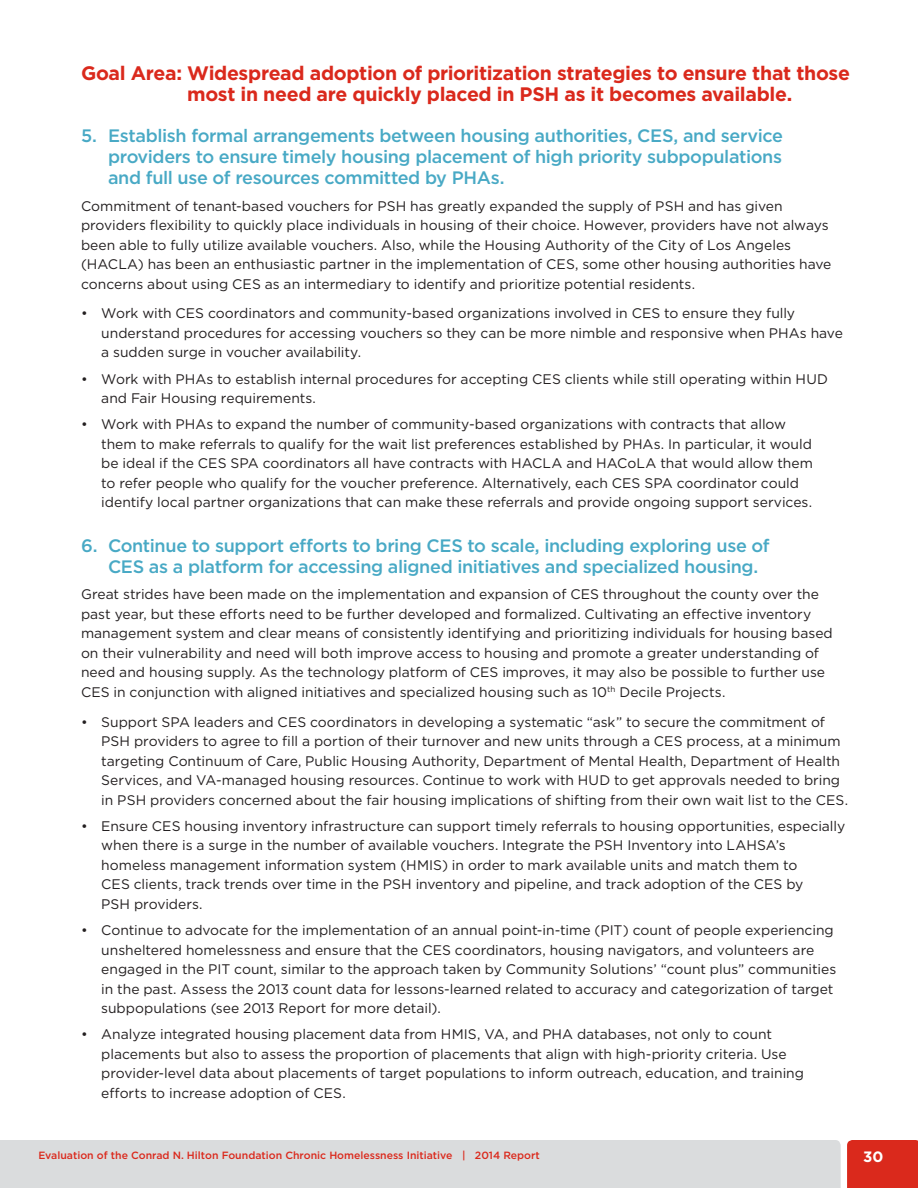
<style>
.page{position:relative;width:918px;height:1188px;background:#fff}
.page>*{position:absolute;margin:0;border:0;box-sizing:border-box;transform-origin:0 0}
.Head_F{font:700 19.5px/21px "Gotham";letter-spacing:-.02em;color:#da291c}
.Head_F-2{font:500 18px/21px "Gotham";letter-spacing:-.02em;color:#48a9c5;text-align:justify}
.t1{font:700 15px "Gotham";color:#fff}
.bullet{font:13.8px/19.5px "Gotham";color:#231f20}
.bullet_last{font:13.8px/19.5px "Gotham";color:#231f20}
.t2{font:500 10.5px "Gotham";color:#da291c}
</style>
<div class="page">
<div style="left:847px;top:1140px;width:71px;height:48px;background:#da291c"></div>
<div style="left:0;top:1140px;width:841px;height:48px;background:#dadcdd"></div>
<p class="Head_F" style="left:187px;top:63px;width:664px;text-indent:-106px">Goal Area: Widespread adoption of prioritization strategies to ensure that those most in need are quickly placed in PSH as it becomes available.</p>
<p class="Head_F-2" style="left:108px;top:125px;width:676px;text-indent:-27px">5. Establish formal arrangements between housing authorities, CES, and service providers to ensure timely housing placement of high priority subpopulations and full use of resources committed by PHAs.</p>
<p class="bullet" style="left:81px;top:196px;width:752px">Commitment of tenant-based vouchers for PSH has greatly expanded the supply of PSH and has given providers flexibility to quickly place individuals in housing of their choice. However, providers have not always been able to fully utilize available vouchers. Also, while the Housing Authority of the City of Los Angeles (HACLA) has been an enthusiastic partner in the implementation of CES, some other housing authorities have concerns about using CES as an intermediary to identify and prioritize potential residents.</p>
<p class="bullet" style="left:101px;top:303px;width:743px;text-indent:-20px">• Work with CES coordinators and community-based organizations involved in CES to ensure they fully understand procedures for accessing vouchers so they can be more nimble and responsive when PHAs have a sudden surge in voucher availability.</p>
<p class="bullet" style="left:101px;top:369px;width:728px;text-indent:-20px">• Work with PHAs to establish internal procedures for accepting CES clients while still operating within HUD and Fair Housing requirements.</p>
<p class="bullet_last" style="left:101px;top:414px;width:713px;text-indent:-20px">• Work with PHAs to expand the number of community-based organizations with contracts that allow them to make referrals to qualify for the wait list preferences established by PHAs. In particular, it would be ideal if the CES SPA coordinators all have contracts with HACLA and HACoLA that would allow them to refer people who qualify for the voucher preference. Alternatively, each CES SPA coordinator could identify local partner organizations that can make these referrals and provide ongoing support services.</p>
<p class="Head_F-2" style="left:108px;top:535px;width:663px;text-indent:-27px">6. Continue to support efforts to bring CES to scale, including exploring use of<br>CES as a platform for accessing aligned initiatives and specialized housing.</p>
<p class="bullet" style="left:81px;top:584px;width:753px">Great strides have been made on the implementation and expansion of CES throughout the county over the past year, but these efforts need to be further developed and formalized. Cultivating an effective inventory management system and clear means of consistently identifying and prioritizing individuals for housing based on their vulnerability and need will both improve access to housing and promote a greater understanding of need and housing supply. As the technology platform of CES improves, it may also be possible to further use CES in conjunction with aligned initiatives and specialized housing such as 10<sup>th</sup> Decile Projects.</p>
<p class="bullet" style="left:101px;top:712px;width:748px;text-indent:-20px">• Support SPA leaders and CES coordinators in developing a systematic “ask” to secure the commitment of PSH providers to agree to fill a portion of their turnover and new units through a CES process, at a minimum targeting Continuum of Care, Public Housing Authority, Department of Mental Health, Department of Health Services, and VA-managed housing resources. Continue to work with HUD to get approvals needed to bring in PSH providers concerned about the fair housing implications of shifting from their own wait list to the CES.</p>
<p class="bullet" style="left:101px;top:816px;width:746px;text-indent:-20px">• Ensure CES housing inventory infrastructure can support timely referrals to housing opportunities, especially when there is a surge in the number of available vouchers. Integrate the PSH Inventory into LAHSA’s homeless management information system (HMIS) in order to mark available units and match them to<br>CES clients, track trends over time in the PSH inventory and pipeline, and track adoption of the CES by<br>PSH providers.</p>
<p class="bullet" style="left:101px;top:920px;width:737px;text-indent:-20px">• Continue to advocate for the implementation of an annual point-in-time (PIT) count of people experiencing unsheltered homelessness and ensure that the CES coordinators, housing navigators, and volunteers are engaged in the PIT count, similar to the approach taken by Community Solutions’ “count plus” communities in the past. Assess the 2013 count data for lessons-learned related to accuracy and categorization of target subpopulations (see 2013 Report for more detail).</p>
<p class="bullet" style="left:101px;top:1024px;width:704px;text-indent:-20px">• Analyze integrated housing placement data from HMIS, VA, and PHA databases, not only to count placements but also to assess the proportion of placements that align with high-priority criteria. Use provider-level data about placements of target populations to inform outreach, education, and training efforts to increase adoption of CES.</p>
<p class="t2" style="left:38px;top:1148px;width:503px">Evaluation of the Conrad N. Hilton Foundation Chronic Homelessness Initiative | 2014 Report</p>
<p class="t1" style="left:863px;top:1147px;width:22px">30</p>
</div>
